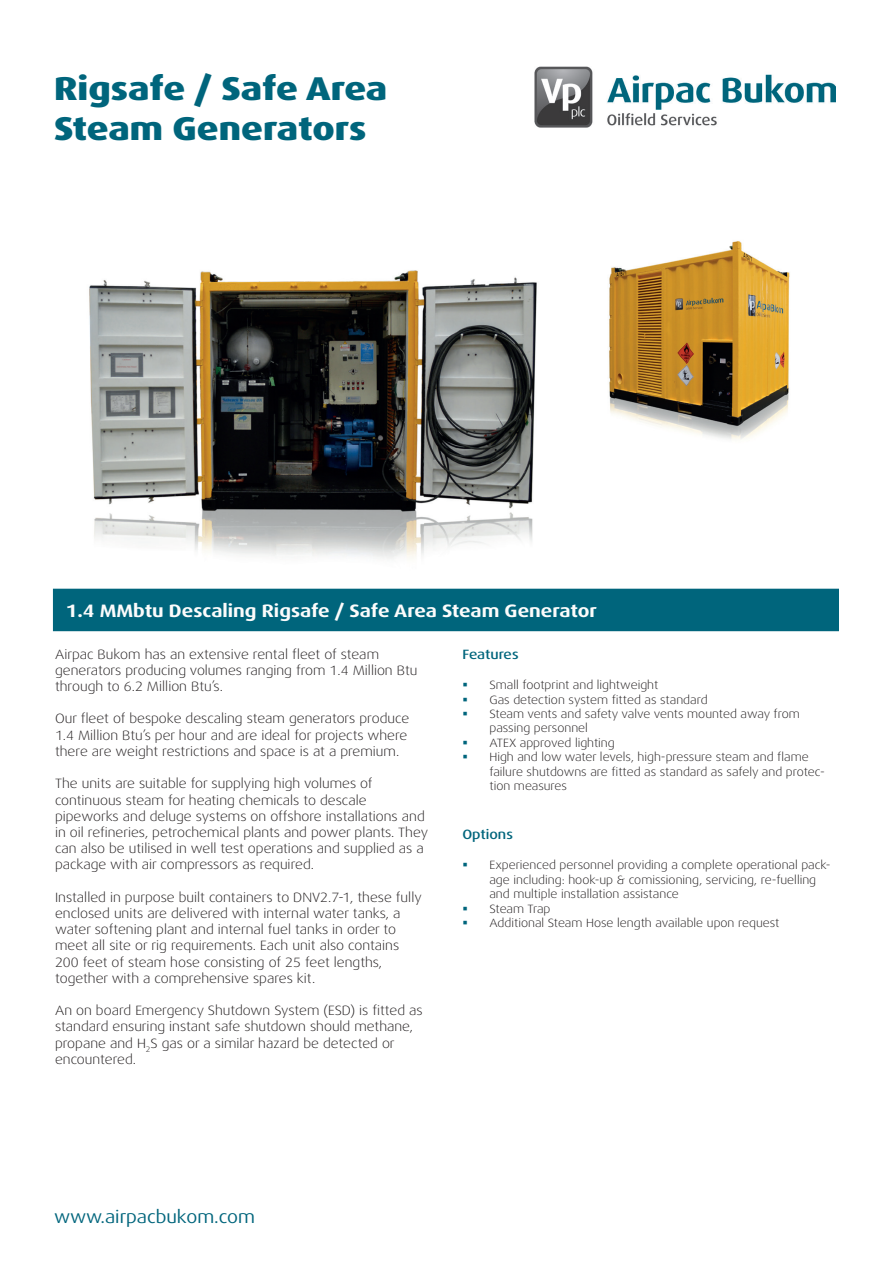
<style>
.page{position:relative;width:893px;height:1263px;background:#fff}
.page>*{position:absolute;margin:0;border:0;box-sizing:border-box;transform-origin:0 0}
.t1{font:800 expanded 33px/39.6px "Dax OT";letter-spacing:-.005em;color:#00657c}
.t2{font:700 expanded 18px "Dax OT";color:#fcfcfc}
.t3{font:expanded 18px "Dax OT";color:#00657c}
.t4{font:300 expanded 13.5px/16.2px "Dax OT";color:#231f20}
.t5{font:500 expanded 13.5px "Dax OT";color:#00657c}
.t6{font:300 expanded 12px/14.4px "Dax OT";color:#231f20}
</style>
<div class="page">
<img style="left:534px;top:67px;width:301px;height:61px">
<img style="left:89px;top:270px;width:448px;height:289px">
<div style="left:53px;top:589px;width:786px;height:42px;background:#00657c"></div>
<img style="left:609px;top:241px;width:181px;height:198px">
<h1 class="t1" style="left:54px;top:69px;width:335px">Rigsafe / Safe Area<br>Steam Generators</h1>
<h2 class="t2" style="left:66px;top:599px;width:533px">1.4 MMbtu Descaling Rigsafe / Safe Area Steam Generator</h2>
<p class="t4" style="left:55px;top:646px;width:364px">Airpac Bukom has an extensive rental fleet of steam generators producing volumes ranging from 1.4 Million Btu through to 6.2 Million Btu’s.</p>
<p class="t4" style="left:55px;top:711px;width:356px">Our fleet of bespoke descaling steam generators produce<br>1.4 Million Btu’s per hour and are ideal for projects where there are weight restrictions and space is at a premium.</p>
<p class="t4" style="left:55px;top:776px;width:375px">The units are suitable for supplying high volumes of continuous steam for heating chemicals to descale pipeworks and deluge systems on offshore installations and in oil refineries, petrochemical plants and power plants. They can also be utilised in well test operations and supplied as a package with air compressors as required.</p>
<p class="t4" style="left:55px;top:889px;width:368px">Installed in purpose built containers to DNV2.7-1, these fully enclosed units are delivered with internal water tanks, a water softening plant and internal fuel tanks in order to meet all site or rig requirements. Each unit also contains 200 feet of steam hose consisting of 25 feet lengths, together with a comprehensive spares kit.</p>
<p class="t4" style="left:55px;top:1002px;width:369px">An on board Emergency Shutdown System (ESD) is fitted as standard ensuring instant safe shutdown should methane, propane and H<sub>2</sub>S gas or a similar hazard be detected or encountered.</p>
<p class="t5" style="left:462px;top:645px;width:58px">Features</p>
<p class="t6" style="left:489px;top:678px;width:337px">Small footprint and lightweight<br>Gas detection system fitted as standard<br>Steam vents and safety valve vents mounted away from passing personnel<br>ATEX approved lighting<br>High and low water levels, high-pressure steam and flame failure shutdowns are fitted as standard as safely and protec&shy;tion measures</p>
<p class="t5" style="left:462px;top:825px;width:52px">Options</p>
<p class="t6" style="left:489px;top:858px;width:343px">Experienced personnel providing a complete operational pack&shy;age including: hook-up &amp; comissioning, servicing, re-fuelling and multiple installation assistance<br>Steam Trap<br>Additional Steam Hose length available upon request</p>
<h2 class="t3" style="left:54px;top:1205px;width:203px">www.airpacbukom.com</h2>
</div>
